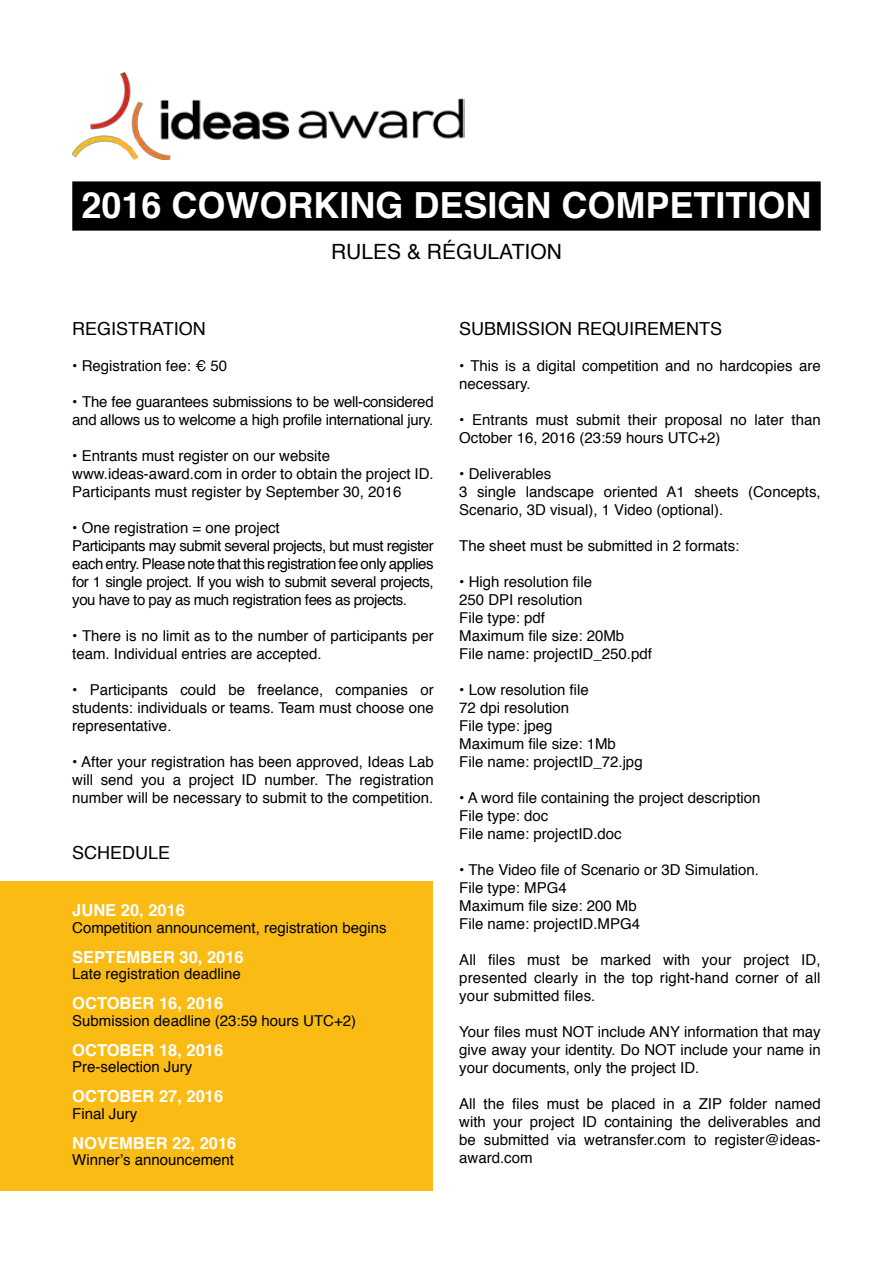
<style>
.page{position:relative;width:893px;height:1263px;background:#fff}
.page>*{position:absolute;margin:0;border:0;box-sizing:border-box;transform-origin:0 0}
.t1{font:700 36px "Helvetica";color:#fff}
.t2{font:21px "Helvetica";color:#000}
.t3{font:18px "Helvetica";color:#000}
.t4{font:700 16.5px "Helvetica";color:#fff}
.t5{font:15px/18px "Helvetica";color:#000}
.t6{font:15px/18px "Helvetica";letter-spacing:-.03em;color:#000}
.t7{font:15px/18px "Helvetica";letter-spacing:-.02em;color:#000}
</style>
<div class="page">
<div style="left:73px;top:182px;width:747px;height:48px;background:#000"></div>
<div style="left:72px;top:181px;width:749px;height:50px;border:2px solid #000"></div>
<img style="left:72px;top:72px;width:392px;height:88px">
<div style="left:0;top:882px;width:432px;height:309px;background:#fabb15"></div>
<h1 class="t1" style="left:81px;top:177px;width:732px">2016 COWORKING DESIGN COMPETITION</h1>
<h2 class="t2" style="left:331px;top:236px;width:232px">RULES &amp; RÉGULATION</h2>
<p class="t3" style="left:72px;top:315px;width:135px">REGISTRATION</p>
<p class="t5" style="left:72px;top:357px;width:156px">• Registration fee: € 50</p>
<p class="t7" style="left:72px;top:393px;width:363px">• The fee guarantees submissions to be well-considered and allows us to welcome a high profile international jury.</p>
<p class="t5" style="left:72px;top:447px;width:363px">• Entrants must register on our website www.ideas-award.com in order to obtain the project ID.<br>Participants must register by September 30, 2016</p>
<p class="t6" style="left:72px;top:519px;width:363px">• One registration = one project<br>Participants may submit several projects, but must register each entry. Please note that this registration fee only applies for 1 single project. If you wish to submit several projects, you have to pay as much registration fees as projects.</p>
<p class="t5" style="left:72px;top:627px;width:363px">• There is no limit as to the number of participants per team. Individual entries are accepted.</p>
<p class="t5" style="left:72px;top:681px;width:363px;text-align:justify">• Participants could be freelance, companies or students: individuals or teams. Team must choose one representative.</p>
<p class="t5" style="left:72px;top:753px;width:363px;text-align:justify">• After your registration has been approved, Ideas Lab will send you a project ID number. The registration number will be necessary to submit to the competition.</p>
<p class="t3" style="left:72px;top:838px;width:100px">SCHEDULE</p>
<p class="t4" style="left:72px;top:897px;width:114px">JUNE 20, 2016</p>
<p class="t5" style="left:72px;top:919px;width:316px">Competition announcement, registration begins</p>
<p class="t4" style="left:72px;top:944px;width:173px">SEPTEMBER 30, 2016</p>
<p class="t5" style="left:72px;top:965px;width:170px">Late registration deadline</p>
<p class="t4" style="left:72px;top:990px;width:153px">OCTOBER 16, 2016</p>
<p class="t5" style="left:72px;top:1012px;width:285px">Submission deadline (23:59 hours UTC+2)</p>
<p class="t4" style="left:72px;top:1037px;width:153px">OCTOBER 18, 2016</p>
<p class="t5" style="left:72px;top:1058px;width:122px">Pre-selection Jury</p>
<p class="t4" style="left:72px;top:1083px;width:153px">OCTOBER 27, 2016</p>
<p class="t5" style="left:72px;top:1105px;width:67px">Final Jury</p>
<p class="t4" style="left:72px;top:1130px;width:166px">NOVEMBER 22, 2016</p>
<p class="t5" style="left:72px;top:1151px;width:163px">Winner’s announcement</p>
<p class="t3" style="left:459px;top:315px;width:265px">SUBMISSION REQUIREMENTS</p>
<p class="t5" style="left:459px;top:357px;width:363px">• This is a digital competition and no hardcopies are necessary.</p>
<p class="t5" style="left:459px;top:411px;width:363px">• Entrants must submit their proposal no later than<br>October 16, 2016 (23:59 hours UTC+2)</p>
<p class="t5" style="left:459px;top:465px;width:363px">• Deliverables<br>3 single landscape oriented A1 sheets (Concepts,<br>Scenario, 3D visual), 1 Video (optional).</p>
<p class="t5" style="left:459px;top:537px;width:282px">The sheet must be submitted in 2 formats:</p>
<p class="t5" style="left:459px;top:573px;width:194px">• High resolution file<br>250 DPI resolution<br>File type: pdf<br>Maximum file size: 20Mb<br>File name: projectID_250.pdf</p>
<p class="t5" style="left:459px;top:681px;width:185px">• Low resolution file<br>72 dpi resolution<br>File type: jpeg<br>Maximum file size: 1Mb<br>File name: projectID_72.jpg</p>
<p class="t5" style="left:459px;top:789px;width:303px">• A word file containing the project description<br>File type: doc<br>File name: projectID.doc</p>
<p class="t5" style="left:459px;top:861px;width:301px">• The Video file of Scenario or 3D Simulation.<br>File type: MPG4<br>Maximum file size: 200 Mb<br>File name: projectID.MPG4</p>
<p class="t5" style="left:459px;top:951px;width:363px;text-align:justify">All files must be marked with your project ID, presented clearly in the top right-hand corner of all your submitted files.</p>
<p class="t5" style="left:459px;top:1023px;width:363px;text-align:justify">Your files must NOT include ANY information that may give away your identity. Do NOT include your name in your documents, only the project ID.</p>
<p class="t5" style="left:459px;top:1095px;width:363px;text-align:justify">All the files must be placed in a ZIP folder named with your project ID containing the deliverables and be submitted via wetransfer.com to register@ideas&shy;award.com</p>
</div>
